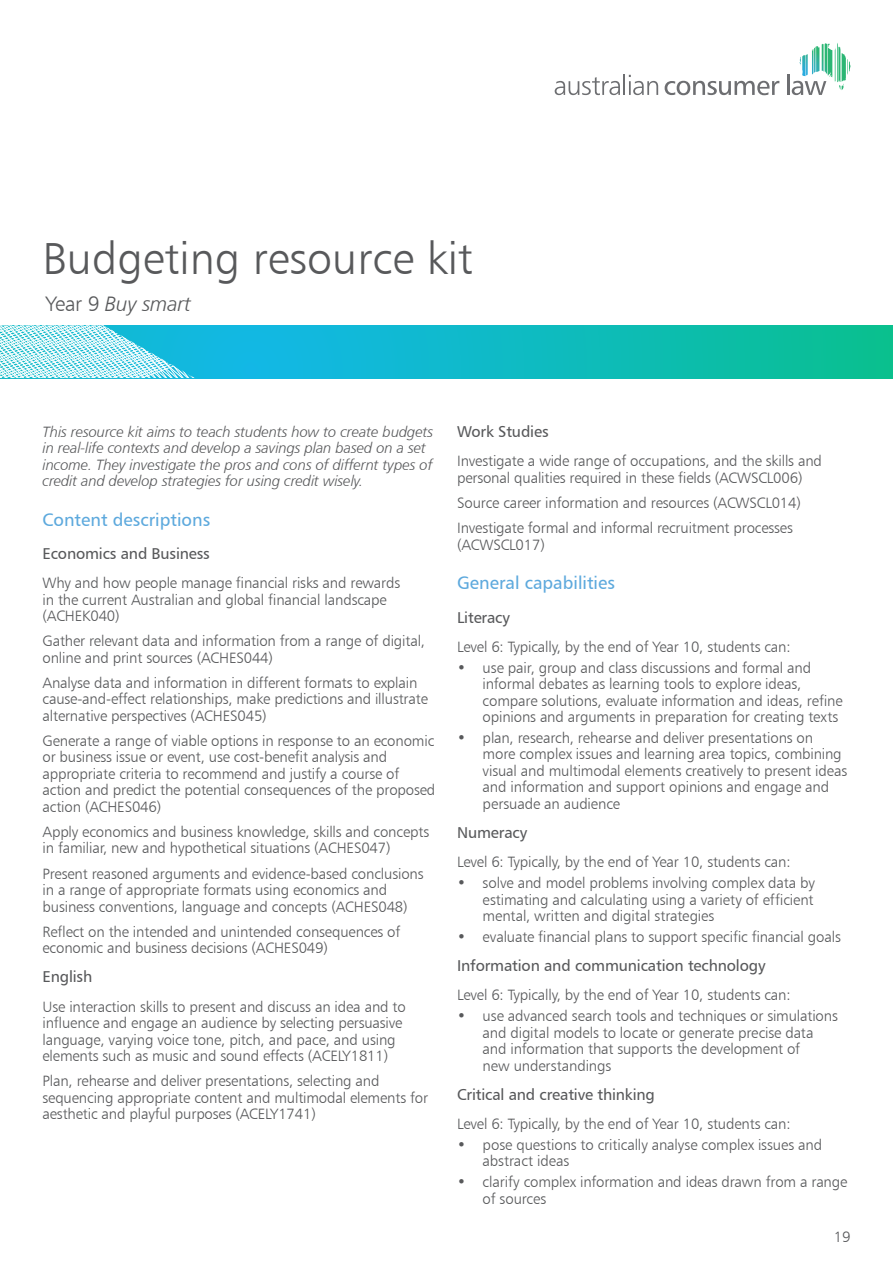
<style>
.page{position:relative;width:893px;height:1263px;background:#fff}
.page>*{position:absolute;margin:0;border:0;box-sizing:border-box;transform-origin:0 0}
.t1{font:45px "Humanist 777 BT Light B";color:#58595b}
.t2{font:21px "Humanist 777 BT Light Italic B";letter-spacing:-.01em;color:#58595b}
.t3{font:18px "Humanist 777 BT Roman B";color:#5da9dd}
.t4{font:15.75px "Humanist 777 BT Roman B";letter-spacing:-.01em;color:#58595b}
.t5{font:15px/16.5px "Humanist 777 BT Light B";letter-spacing:-.01em;color:#58595b}
.t6{font:15px/16.5px "Humanist 777 BT Light Italic B";letter-spacing:-.01em;color:#58595b}
.s1{font-family:"Humanist 777 BT Light B"}
</style>
<div class="page">
<svg style="left:555px;top:74px;width:103px;height:21px"></svg>
<svg style="left:665px;top:81px;width:114px;height:14px"></svg>
<hr style="left:787px;top:74px;width:2px;height:21px;background:#6d6e71">
<svg style="left:792px;top:43px;width:48px;height:52px"></svg>
<svg style="left:195px;top:325px;width:698px;height:53px;background:#0ebbbe"></svg>
<svg style="left:0;top:325px;width:195px;height:53px"></svg>
<h1 class="t1" style="left:43px;top:231px;width:432px">Budgeting resource kit</h1>
<h2 class="t2" style="left:46px;top:291px;width:147px"><span class="s1">Year 9</span> Buy smart</h2>
<p class="t6" style="left:43px;top:423px;width:392px">This resource kit aims to teach students how to create budgets in real-life contexts and develop a savings plan based on a set income. They investigate the pros and cons of differnt types of credit and develop strategies for using credit wisely.</p>
<p class="t3" style="left:43px;top:508px;width:169px">Content descriptions</p>
<p class="t4" style="left:43px;top:544px;width:169px">Economics and Business</p>
<p class="t5" style="left:43px;top:575px;width:359px">Why and how people manage financial risks and rewards in the current Australian and global financial landscape (ACHEK040)</p>
<p class="t5" style="left:43px;top:633px;width:384px">Gather relevant data and information from a range of digital, online and print sources (ACHES044)</p>
<p class="t5" style="left:43px;top:674px;width:387px">Analyse data and information in different formats to explain cause-and-effect relationships, make predictions and illustrate alternative perspectives (ACHES045)</p>
<p class="t5" style="left:43px;top:732px;width:394px">Generate a range of viable options in response to an economic or business issue or event, use cost-benefit analysis and appropriate criteria to recommend and justify a course of action and predict the potential consequences of the proposed action (ACHES046)</p>
<p class="t5" style="left:43px;top:823px;width:388px">Apply economics and business knowledge, skills and concepts in familiar, new and hypothetical situations (ACHES047)</p>
<p class="t5" style="left:43px;top:865px;width:383px">Present reasoned arguments and evidence-based conclusions in a range of appropriate formats using economics and business conventions, language and concepts (ACHES048)</p>
<p class="t5" style="left:43px;top:923px;width:359px">Reflect on the intended and unintended consequences of economic and business decisions (ACHES049)</p>
<p class="t4" style="left:43px;top:967px;width:51px">English</p>
<p class="t5" style="left:43px;top:998px;width:365px">Use interaction skills to present and discuss an idea and to influence and engage an audience by selecting persuasive language, varying voice tone, pitch, and pace, and using elements such as music and sound effects (ACELY1811)</p>
<p class="t5" style="left:43px;top:1072px;width:387px">Plan, rehearse and deliver presentations, selecting and sequencing appropriate content and multimodal elements for aesthetic and playful purposes (ACELY1741)</p>
<p class="t4" style="left:457px;top:422px;width:93px">Work Studies</p>
<p class="t5" style="left:457px;top:453px;width:366px">Investigate a wide range of occupations, and the skills and personal qualities required in these fields (ACWSCL006)</p>
<p class="t5" style="left:457px;top:490px;width:345px;line-height:25px">Source career information and resources (ACWSCL014)<br>Investigate formal and informal recruitment processes</p>
<p class="t5" style="left:457px;top:536px;width:89px">(ACWSCL017)</p>
<p class="t3" style="left:457px;top:571px;width:159px">General capabilities</p>
<p class="t4" style="left:457px;top:607px;width:54px">Literacy</p>
<p class="t5" style="left:457px;top:638px;width:335px">Level 6: Typically, by the end of Year 10, students can:</p>
<p class="t5" style="left:483px;top:659px;width:362px;text-indent:-26px">• use pair, group and class discussions and formal and informal debates as learning tools to explore ideas, compare solutions, evaluate information and ideas, refine opinions and arguments in preparation for creating texts</p>
<p class="t5" style="left:483px;top:729px;width:366px;text-indent:-26px">• plan, research, rehearse and deliver presentations on more complex issues and learning area topics, combining visual and multimodal elements creatively to present ideas and information and support opinions and engage and persuade an audience</p>
<p class="t4" style="left:457px;top:823px;width:72px">Numeracy</p>
<p class="t5" style="left:457px;top:854px;width:335px">Level 6: Typically, by the end of Year 10, students can:</p>
<p class="t5" style="left:483px;top:874px;width:334px;text-align:justify;text-indent:-26px">• solve and model problems involving complex data by estimating and calculating using a variety of efficient mental, written and digital strategies</p>
<p class="t5" style="left:457px;top:928px;width:385px">• evaluate financial plans to support specific financial goals</p>
<p class="t4" style="left:457px;top:956px;width:310px">Information and communication technology</p>
<p class="t5" style="left:457px;top:987px;width:335px">Level 6: Typically, by the end of Year 10, students can:</p>
<p class="t5" style="left:483px;top:1007px;width:357px;text-indent:-26px">• use advanced search tools and techniques or simulations and digital models to locate or generate precise data and information that supports the development of<br>new understandings</p>
<p class="t4" style="left:457px;top:1084px;width:199px">Critical and creative thinking</p>
<p class="t5" style="left:457px;top:1115px;width:335px">Level 6: Typically, by the end of Year 10, students can:</p>
<p class="t5" style="left:483px;top:1136px;width:341px;text-indent:-26px">• pose questions to critically analyse complex issues and abstract ideas</p>
<p class="t5" style="left:483px;top:1173px;width:366px;text-indent:-26px">• clarify complex information and ideas drawn from a range of sources</p>
<p class="t5" style="left:834px;top:1228px;width:18px">19</p>
</div>
